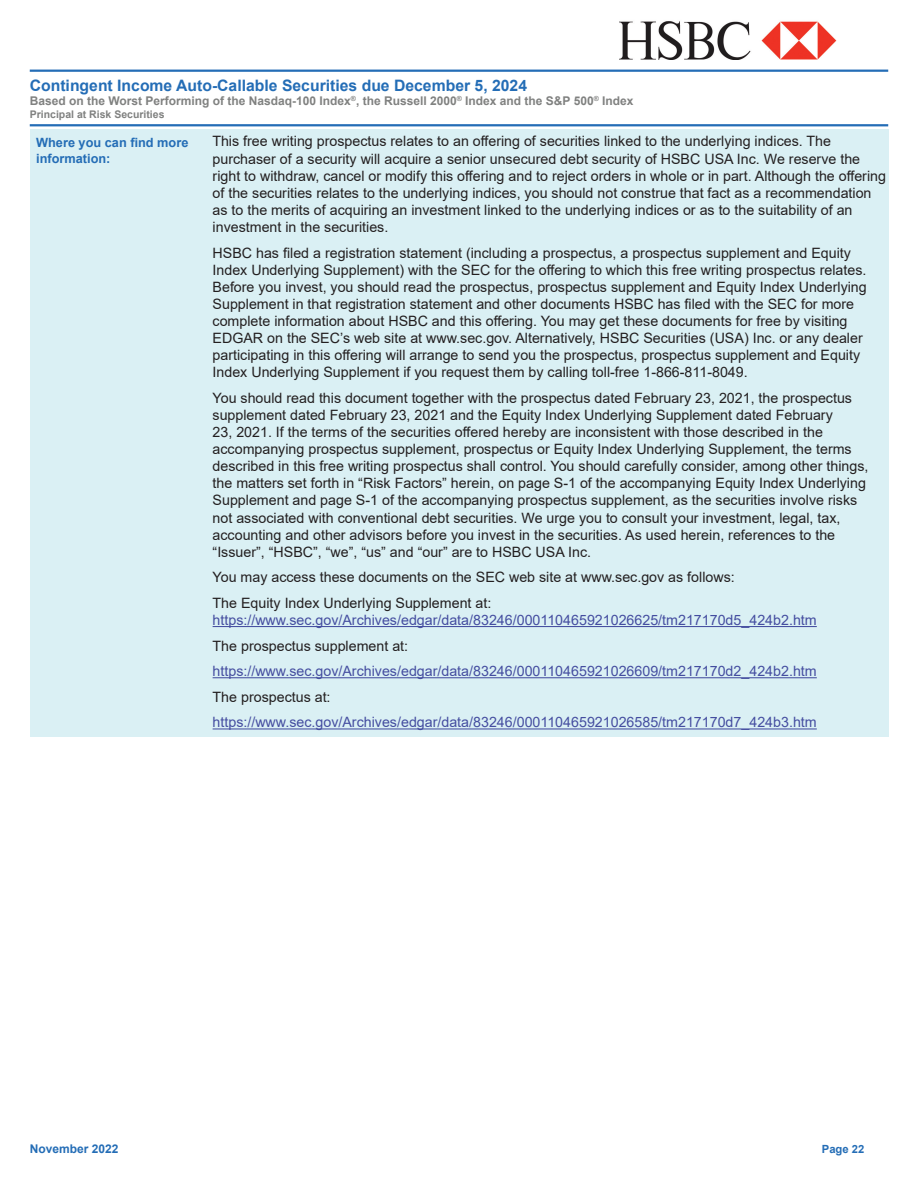
<style>
.page{position:relative;width:918px;height:1188px;background:#fff}
.page>*{position:absolute;margin:0;border:0;box-sizing:border-box;transform-origin:0 0}
.t1{font:700 15.75px "Arial";color:#246db6}
.t2{font:14.25px/17.1px "Arial";color:#231f20}
.t3{font:14.25px "Arial";color:#444da0}
.t4{font:700 12.75px/15.3px "Arial";color:#246db6}
.t5{font:700 12px "Arial";color:#808180}
.t6{font:700 12px "Arial";color:#246db6}
.t7{font:700 11.25px "Arial";color:#246db6}
.t8{font:700 10.5px "Arial";color:#808180}
</style>
<div class="page">
<img style="left:619px;top:21px;width:218px;height:39px">
<hr style="left:30px;top:70px;width:858px;height:2px;background:#246db6">
<hr style="left:30px;top:124px;width:858px;height:2px;background:#246db6">
<div style="left:30px;top:130px;width:858px;height:111px;background:#daf0f4"></div>
<div style="left:30px;top:241px;width:858px;height:146px;background:#daf0f4"></div>
<div style="left:30px;top:386px;width:858px;height:180px;background:#daf0f4"></div>
<div style="left:30px;top:566px;width:858px;height:26px;background:#daf0f4"></div>
<div style="left:30px;top:591px;width:858px;height:43px;background:#daf0f4"></div>
<hr style="left:213px;top:626px;width:604px;height:1px;background:#444da0">
<div style="left:30px;top:634px;width:858px;height:26px;background:#daf0f4"></div>
<div style="left:30px;top:660px;width:858px;height:26px;background:#daf0f4"></div>
<hr style="left:213px;top:677px;width:604px;height:1px;background:#444da0">
<div style="left:30px;top:685px;width:858px;height:26px;background:#daf0f4"></div>
<div style="left:30px;top:711px;width:858px;height:26px;background:#daf0f4"></div>
<hr style="left:213px;top:728px;width:604px;height:1px;background:#444da0">
<p class="t1" style="left:30px;top:74px;width:499px">Contingent Income Auto-Callable Securities due December 5, 2024</p>
<p class="t5" style="left:30px;top:92px;width:605px">Based on the Worst Performing of the Nasdaq-100 Index<sup>®</sup>, the Russell 2000<sup>®</sup> Index and the S&amp;P 500<sup>®</sup> Index</p>
<p class="t8" style="left:30px;top:107px;width:136px">Principal at Risk Securities</p>
<p class="t4" style="left:36px;top:135px;width:154px">Where you can find more information:</p>
<p class="t2" style="left:212px;top:133px;width:675px">This free writing prospectus relates to an offering of securities linked to the underlying indices. The purchaser of a security will acquire a senior unsecured debt security of HSBC USA Inc. We reserve the right to withdraw, cancel or modify this offering and to reject orders in whole or in part. Although the offering of the securities relates to the underlying indices, you should not construe that fact as a recommendation as to the merits of acquiring an investment linked to the underlying indices or as to the suitability of an investment in the securities.</p>
<p class="t2" style="left:213px;top:244px;width:656px">HSBC has filed a registration statement (including a prospectus, a prospectus supplement and Equity Index Underlying Supplement) with the SEC for the offering to which this free writing prospectus relates.<br>Before you invest, you should read the prospectus, prospectus supplement and Equity Index Underlying Supplement in that registration statement and other documents HSBC has filed with the SEC for more complete information about HSBC and this offering. You may get these documents for free by visiting EDGAR on the SEC’s web site at www.sec.gov. Alternatively, HSBC Securities (USA) Inc. or any dealer participating in this offering will arrange to send you the prospectus, prospectus supplement and Equity Index Underlying Supplement if you request them by calling toll-free 1-866-811-8049.</p>
<p class="t2" style="left:213px;top:389px;width:657px">You should read this document together with the prospectus dated February 23, 2021, the prospectus supplement dated February 23, 2021 and the Equity Index Underlying Supplement dated February<br>23, 2021. If the terms of the securities offered hereby are inconsistent with those described in the accompanying prospectus supplement, prospectus or Equity Index Underlying Supplement, the terms described in this free writing prospectus shall control. You should carefully consider, among other things, the matters set forth in “Risk Factors” herein, on page S-1 of the accompanying Equity Index Underlying Supplement and page S-1 of the accompanying prospectus supplement, as the securities involve risks not associated with conventional debt securities. We urge you to consult your investment, legal, tax, accounting and other advisors before you invest in the securities. As used herein, references to the “Issuer”, “HSBC”, “we”, “us” and “our” are to HSBC USA Inc.</p>
<p class="t2" style="left:213px;top:564px;width:524px;line-height:25.7px">You may access these documents on the SEC web site at www.sec.gov as follows:<br>The Equity Index Underlying Supplement at:</p>
<p class="t3" style="left:213px;top:610px;width:606px">https://www.sec.gov/Archives/edgar/data/83246/000110465921026625/tm217170d5_424b2.htm</p>
<p class="t2" style="left:213px;top:637px;width:197px">The prospectus supplement at:</p>
<p class="t3" style="left:213px;top:661px;width:606px">https://www.sec.gov/Archives/edgar/data/83246/000110465921026609/tm217170d2_424b2.htm</p>
<p class="t2" style="left:213px;top:688px;width:120px">The prospectus at:</p>
<p class="t3" style="left:213px;top:713px;width:606px">https://www.sec.gov/Archives/edgar/data/83246/000110465921026585/tm217170d7_424b3.htm</p>
<p class="t6" style="left:30px;top:1141px;width:90px">November 2022</p>
<p class="t7" style="left:822px;top:1141px;width:44px">Page 22</p>
</div>
